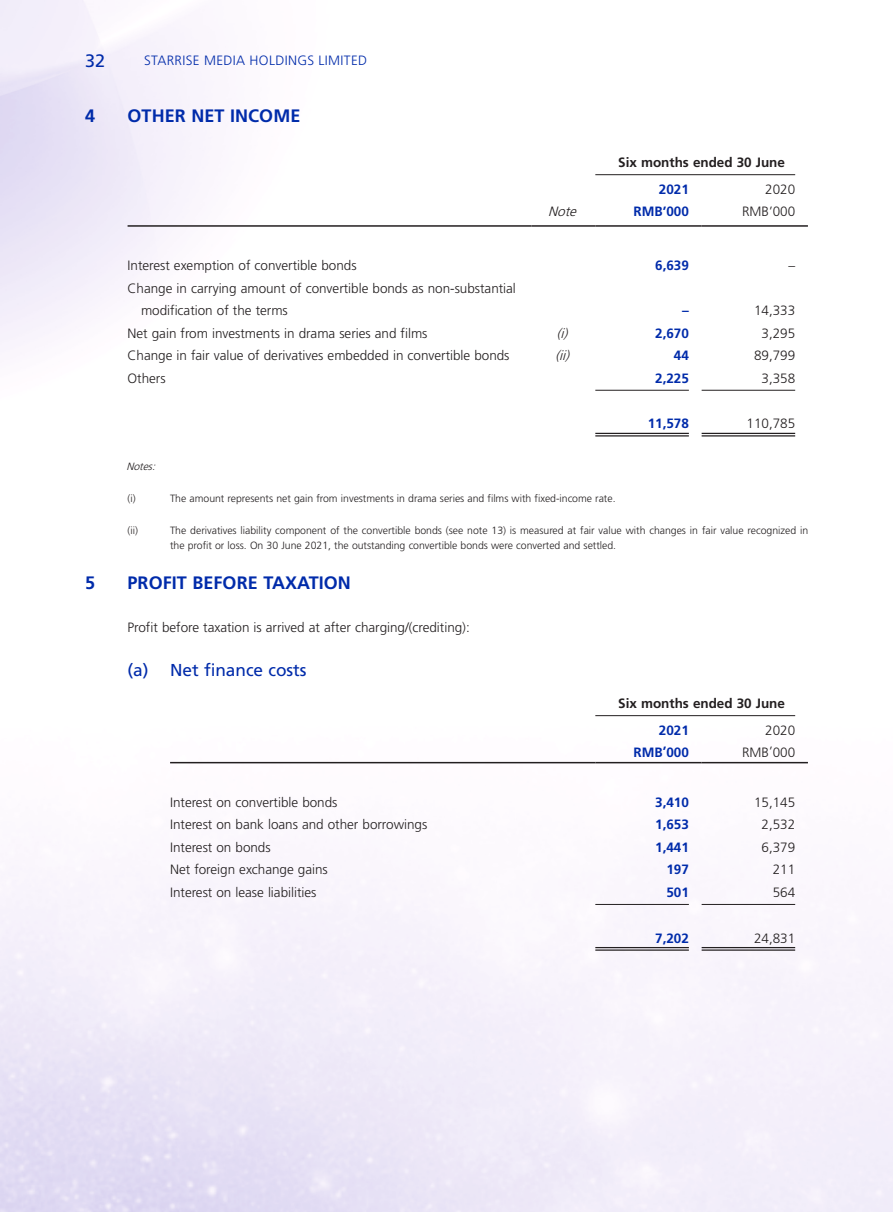
<style>
.page{position:relative;width:893px;height:1212px;background:#fff}
.page>*{position:absolute;margin:0;border:0;box-sizing:border-box;transform-origin:0 0}
.t1{font:700 18px "Frutiger LT Std";letter-spacing:.005em;color:#002baa}
.t2{font:18px "Frutiger LT Std";color:#002baa}
.t3{font:17.25px "Frutiger LT Std";color:#002baa}
.t4{font:300 13.5px/22.5px "Frutiger LT Std";color:#231f20}
.t5{font:700 13.5px "Frutiger LT Std";color:#002baa}
.t6{font:700 13.5px "Frutiger LT Std";color:#231f20}
.t7{font:300 13.5px "Frutiger LT Std";letter-spacing:.025em;color:#002baa}
.t8{font:italic 300 13.5px "Frutiger LT Std";color:#231f20}
.t9{font:300 10.5px/15px "Frutiger LT Std";color:#231f20}
.t10{font:italic 300 10.5px "Frutiger LT Std";color:#231f20}
</style>
<div class="page">
<hr style="left:595px;top:174px;width:200px;height:1px;background:#231f20">
<hr style="left:128px;top:225px;width:403px;height:2px;background:#231f20">
<hr style="left:531px;top:225px;width:64px;height:2px;background:#231f20">
<hr style="left:595px;top:225px;width:107px;height:2px;background:#231f20">
<hr style="left:702px;top:225px;width:106px;height:2px;background:#231f20">
<hr style="left:595px;top:390px;width:94px;height:1px;background:#231f20">
<hr style="left:702px;top:390px;width:93px;height:1px;background:#231f20">
<hr style="left:595px;top:433px;width:94px;height:1px;background:#231f20">
<hr style="left:595px;top:435px;width:94px;height:1px;background:#231f20">
<hr style="left:702px;top:433px;width:93px;height:1px;background:#231f20">
<hr style="left:702px;top:435px;width:93px;height:1px;background:#231f20">
<hr style="left:595px;top:715px;width:200px;height:1px;background:#231f20">
<hr style="left:170px;top:762px;width:425px;height:1px;background:#231f20">
<hr style="left:595px;top:762px;width:107px;height:1px;background:#231f20">
<hr style="left:702px;top:762px;width:106px;height:1px;background:#231f20">
<hr style="left:595px;top:904px;width:94px;height:1px;background:#231f20">
<hr style="left:702px;top:904px;width:93px;height:1px;background:#231f20">
<hr style="left:595px;top:947px;width:94px;height:1px;background:#231f20">
<hr style="left:595px;top:949px;width:94px;height:2px;background:#231f20">
<hr style="left:702px;top:947px;width:93px;height:1px;background:#231f20">
<hr style="left:702px;top:949px;width:93px;height:2px;background:#231f20">
<h1 class="t2" style="left:85px;top:51px;width:22px">32</h1>
<p class="t7" style="left:144px;top:52px;width:224px">STARRISE MEDIA HOLDINGS LIMITED</p>
<h1 class="t1" style="left:85px;top:106px;width:12px">4</h1>
<h1 class="t1" style="left:128px;top:106px;width:174px">OTHER NET INCOME</h1>
<p class="t6" style="left:618px;top:154px;width:168px">Six months ended 30 June</p>
<p class="t5" style="left:659px;top:181px;width:31px">2021</p>
<p class="t4" style="left:765px;top:178px;width:31px">2020</p>
<p class="t8" style="left:548px;top:204px;width:33px">Note</p>
<p class="t5" style="left:633px;top:204px;width:57px">RMB’000</p>
<p class="t4" style="left:742px;top:200px;width:55px">RMB’000</p>
<p class="t4" style="left:128px;top:254px;width:231px">Interest exemption of convertible bonds</p>
<p class="t5" style="left:655px;top:257px;width:35px">6,639</p>
<p class="t4" style="left:788px;top:254px;width:8px">–</p>
<p class="t4" style="left:141px;top:277px;width:376px;text-indent:-14px">Change in carrying amount of convertible bonds as non-substantial modification of the terms</p>
<p class="t5" style="left:682px;top:302px;width:8px">–</p>
<p class="t4" style="left:754px;top:299px;width:43px">14,333</p>
<p class="t4" style="left:128px;top:322px;width:301px">Net gain from investments in drama series and films</p>
<p class="t8" style="left:557px;top:325px;width:16px">(i)</p>
<p class="t5" style="left:655px;top:325px;width:35px">2,670</p>
<p class="t4" style="left:761px;top:322px;width:35px">3,295</p>
<p class="t4" style="left:128px;top:344px;width:383px">Change in fair value of derivatives embedded in convertible bonds</p>
<p class="t8" style="left:555px;top:348px;width:19px">(ii)</p>
<p class="t5" style="left:674px;top:347px;width:16px">44</p>
<p class="t4" style="left:754px;top:344px;width:43px">89,799</p>
<p class="t4" style="left:128px;top:367px;width:40px">Others</p>
<p class="t5" style="left:655px;top:370px;width:35px">2,225</p>
<p class="t4" style="left:761px;top:367px;width:35px">3,358</p>
<p class="t5" style="left:648px;top:416px;width:43px">11,578</p>
<p class="t4" style="left:747px;top:413px;width:50px">110,785</p>
<p class="t10" style="left:126px;top:460px;width:33px">Notes:</p>
<p class="t9" style="left:128px;top:491px;width:10px">(i)</p>
<p class="t9" style="left:170px;top:491px;width:447px">The amount represents net gain from investments in drama series and films with fixed-income rate.</p>
<p class="t9" style="left:128px;top:523px;width:12px">(ii)</p>
<p class="t9" style="left:170px;top:523px;width:640px">The derivatives liability component of the convertible bonds (see note 13) is measured at fair value with changes in fair value recognized in the profit or loss. On 30 June 2021, the outstanding convertible bonds were converted and settled.</p>
<h1 class="t1" style="left:85px;top:572px;width:12px">5</h1>
<h1 class="t1" style="left:128px;top:572px;width:225px">PROFIT BEFORE TAXATION</h1>
<p class="t4" style="left:128px;top:617px;width:344px">Profit before taxation is arrived at after charging/(crediting):</p>
<p class="t3" style="left:128px;top:660px;width:181px">(a) Net finance costs</p>
<p class="t6" style="left:618px;top:695px;width:168px">Six months ended 30 June</p>
<p class="t5" style="left:659px;top:722px;width:31px">2021</p>
<p class="t4" style="left:765px;top:719px;width:31px">2020</p>
<p class="t5" style="left:633px;top:744px;width:57px">RMB’000</p>
<p class="t4" style="left:742px;top:741px;width:55px">RMB’000</p>
<p class="t4" style="left:170px;top:791px;width:169px">Interest on convertible bonds</p>
<p class="t5" style="left:655px;top:794px;width:35px">3,410</p>
<p class="t4" style="left:754px;top:791px;width:43px">15,145</p>
<p class="t4" style="left:170px;top:813px;width:259px">Interest on bank loans and other borrowings</p>
<p class="t5" style="left:655px;top:816px;width:35px">1,653</p>
<p class="t4" style="left:761px;top:813px;width:35px">2,532</p>
<p class="t4" style="left:170px;top:836px;width:102px">Interest on bonds</p>
<p class="t5" style="left:655px;top:839px;width:35px">1,441</p>
<p class="t4" style="left:761px;top:836px;width:35px">6,379</p>
<p class="t4" style="left:170px;top:858px;width:159px">Net foreign exchange gains</p>
<p class="t5" style="left:666px;top:861px;width:24px">197</p>
<p class="t4" style="left:773px;top:858px;width:24px">211</p>
<p class="t4" style="left:170px;top:881px;width:148px">Interest on lease liabilities</p>
<p class="t5" style="left:666px;top:884px;width:24px">501</p>
<p class="t4" style="left:773px;top:881px;width:24px">564</p>
<p class="t5" style="left:655px;top:930px;width:35px">7,202</p>
<p class="t4" style="left:754px;top:927px;width:43px">24,831</p>
</div>
